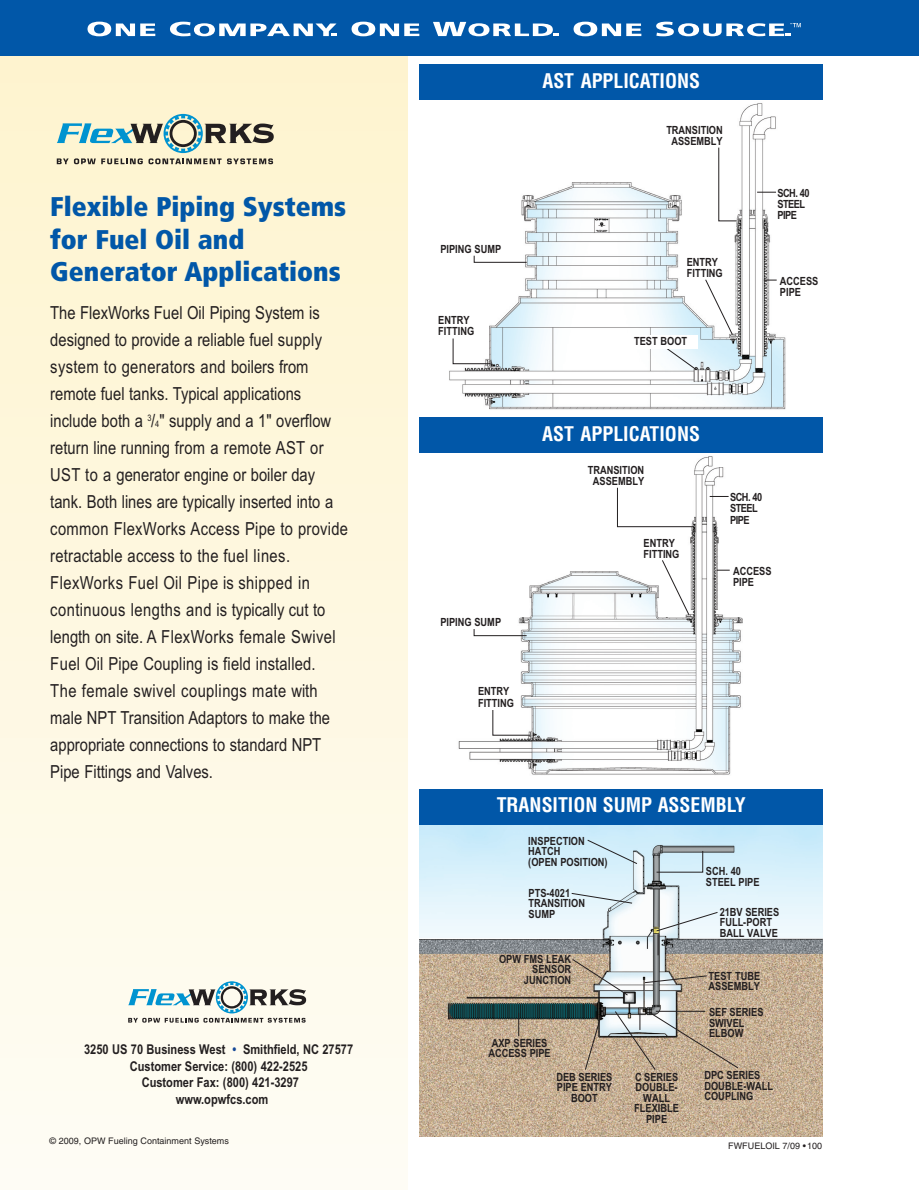
<style>
.page{position:relative;width:919px;height:1190px;background:#fff}
.page>*{position:absolute;margin:0;border:0;box-sizing:border-box;transform-origin:0 0}
.t1{font:900 condensed 27px/32.4px "Frutiger";color:#0157a8}
.t2{font:700 condensed 19.65px "Helvetica";color:#fff}
.t3{font:18px/27px "Arial Narrow";color:#231f20}
.t4{font:700 13.5px/16.5px "Arial Narrow";color:#231f20;text-align:center}
.t5{font:11.25px/10.5px "Arial Narrow Bold OTF";color:#231f20}
.t6{font:11.25px/11.2px "Arial Narrow Bold OTF";letter-spacing:-.045em;color:#231f20}
.t7{font:9px "Helvetica";color:#231f20}
.s1{font-size:9px}
.s2{color:#154897}
</style>
<div class="page">
<div style="left:0;top:0;width:407px;height:1189px;background:linear-gradient(to bottom,#fef3cc,#fefcf5)"></div>
<svg style="left:57px;top:114px;width:216px;height:50px;background:#bec5b2"></svg>
<img style="left:449px;top:103px;width:337px;height:307px">
<div style="left:419px;top:65px;width:403px;height:35px;background:#0157a8"></div>
<svg style="left:717px;top:147px;width:20px;height:75px"></svg>
<svg style="left:756px;top:192px;width:19px;height:1px"></svg>
<svg style="left:473px;top:255px;width:54px;height:8px"></svg>
<svg style="left:763px;top:280px;width:13px;height:1px"></svg>
<svg style="left:452px;top:338px;width:39px;height:26px"></svg>
<svg style="left:659px;top:349px;width:38px;height:22px"></svg>
<div style="left:633px;top:335px;width:64px;height:14px;background:#fff"></div>
<svg style="left:704px;top:279px;width:29px;height:56px"></svg>
<svg style="left:128px;top:981px;width:178px;height:41px;background:#bfcac7"></svg>
<div style="left:0;top:0;width:918px;height:56px;background:#0157a8"></div>
<svg style="left:87px;top:22px;width:68px;height:14px"></svg>
<svg style="left:170px;top:22px;width:167px;height:14px"></svg>
<svg style="left:351px;top:22px;width:449px;height:14px"></svg>
<img style="left:431px;top:452px;width:349px;height:323px">
<div style="left:419px;top:417px;width:403px;height:35px;background:#0157a8"></div>
<img style="left:419px;top:824px;width:403px;height:312px">
<div style="left:419px;top:789px;width:403px;height:35px;background:#0157a8"></div>
<svg style="left:643px;top:974px;width:64px;height:9px"></svg>
<svg style="left:571px;top:958px;width:57px;height:37px"></svg>
<svg style="left:655px;top:911px;width:63px;height:44px"></svg>
<svg style="left:586px;top:839px;width:51px;height:25px"></svg>
<svg style="left:570px;top:892px;width:62px;height:11px"></svg>
<svg style="left:614px;top:1008px;width:124px;height:62px;background:#bdaf9c"></svg>
<svg style="left:584px;top:1014px;width:17px;height:56px"></svg>
<svg style="left:518px;top:1012px;width:1px;height:23px"></svg>
<svg style="left:655px;top:850px;width:48px;height:22px"></svg>
<svg style="left:616px;top:487px;width:78px;height:40px"></svg>
<svg style="left:709px;top:496px;width:19px;height:1px"></svg>
<svg style="left:473px;top:628px;width:54px;height:8px"></svg>
<svg style="left:716px;top:569px;width:13px;height:1px"></svg>
<svg style="left:492px;top:709px;width:38px;height:26px"></svg>
<svg style="left:661px;top:559px;width:28px;height:57px"></svg>
<p class="t2" style="left:542px;top:73px;width:159px">AST APPLICATIONS</p>
<h1 class="t1" style="left:50px;top:193px;width:297px">Flexible Piping Systems for Fuel Oil and<br>Generator Applications</h1>
<p class="t3" style="left:50px;top:301px;width:299px">The FlexWorks Fuel Oil Piping System is designed to provide a reliable fuel supply system to generators and boilers from remote fuel tanks. Typical applications include both a <sup>3</sup>/<span class="s1">4</span>" supply and a 1" overflow return line running from a remote AST or UST to a generator engine or boiler day tank. Both lines are typically inserted into a common FlexWorks Access Pipe to provide retractable access to the fuel lines.<br>FlexWorks Fuel Oil Pipe is shipped in continuous lengths and is typically cut to length on site. A FlexWorks female Swivel Fuel Oil Pipe Coupling is field installed.<br>The female swivel couplings mate with male NPT Transition Adaptors to make the appropriate connections to standard NPT Pipe Fittings and Valves.</p>
<p class="t4" style="left:84px;top:1041px;width:270px">3250 US 70 Business West <span class="s2">•</span> Smithfield, NC 27577<br>Customer Service: (800) 422-2525<br>Customer Fax: (800) 421-3297<br>www.opwfcs.com</p>
<p class="t5" style="left:440px;top:244px;width:62px">PIPING SUMP</p>
<p class="t5" style="left:438px;top:314px;width:37px;line-height:11.2px">ENTRY<br>FITTING</p>
<p class="t5" style="left:666px;top:125px;width:58px;line-height:11.2px;text-align:center">TRANSITION<br>ASSEMBLY</p>
<p class="t5" style="left:686px;top:256px;width:37px;line-height:11.2px">ENTRY<br>FITTING</p>
<p class="t5" style="left:633px;top:335px;width:55px">TEST BOOT</p>
<p class="t6" style="left:777px;top:187px;width:34px">SCH. 40<br>STEEL<br>PIPE</p>
<p class="t5" style="left:779px;top:275px;width:40px;line-height:11.2px">ACCESS<br>PIPE</p>
<p class="t5" style="left:440px;top:617px;width:62px">PIPING SUMP</p>
<p class="t5" style="left:478px;top:685px;width:37px;line-height:11.2px">ENTRY<br>FITTING</p>
<p class="t2" style="left:542px;top:426px;width:159px">AST APPLICATIONS</p>
<p class="t5" style="left:587px;top:464px;width:58px;line-height:11.2px;text-align:center">TRANSITION<br>ASSEMBLY</p>
<p class="t5" style="left:643px;top:537px;width:37px;line-height:11.2px">ENTRY<br>FITTING</p>
<p class="t6" style="left:729px;top:491px;width:34px">SCH. 40<br>STEEL<br>PIPE</p>
<p class="t5" style="left:732px;top:565px;width:40px;line-height:11.2px">ACCESS<br>PIPE</p>
<p class="t2" style="left:496px;top:797px;width:250px">TRANSITION SUMP ASSEMBLY</p>
<p class="t5" style="left:528px;top:835px;width:81px">INSPECTION<br>HATCH<br>(OPEN POSITION)</p>
<p class="t5" style="left:528px;top:887px;width:58px">PTS-4021<br>TRANSITION<br>SUMP</p>
<p class="t5" style="left:499px;top:953px;width:74px;text-align:right">OPW FMS LEAK<br>SENSOR<br>JUNCTION</p>
<p class="t5" style="left:488px;top:1037px;width:64px">AXP SERIES<br>ACCESS PIPE</p>
<p class="t5" style="left:556px;top:1071px;width:57px;text-align:center">DEB SERIES<br>PIPE ENTRY<br>BOOT</p>
<p class="t5" style="left:634px;top:1071px;width:46px;text-align:center">C SERIES<br>DOUBLE-<br>WALL<br>FLEXIBLE<br>PIPE</p>
<p class="t5" style="left:705px;top:866px;width:55px">SCH. 40<br>STEEL PIPE</p>
<p class="t5" style="left:719px;top:906px;width:61px">21BV SERIES<br>FULL-PORT<br>BALL VALVE</p>
<p class="t5" style="left:708px;top:970px;width:53px">TEST TUBE<br>ASSEMBLY</p>
<p class="t5" style="left:708px;top:1007px;width:56px">SEF SERIES<br>SWIVEL<br>ELBOW</p>
<p class="t5" style="left:704px;top:1070px;width:70px">DPC SERIES<br>DOUBLE-WALL<br>COUPLING</p>
<p class="t7" style="left:49px;top:1137px;width:181px">© 2009, OPW Fueling Containment Systems</p>
<p class="t7" style="left:728px;top:1141px;width:95px">FWFUELOIL 7/09 •100</p>
</div>
